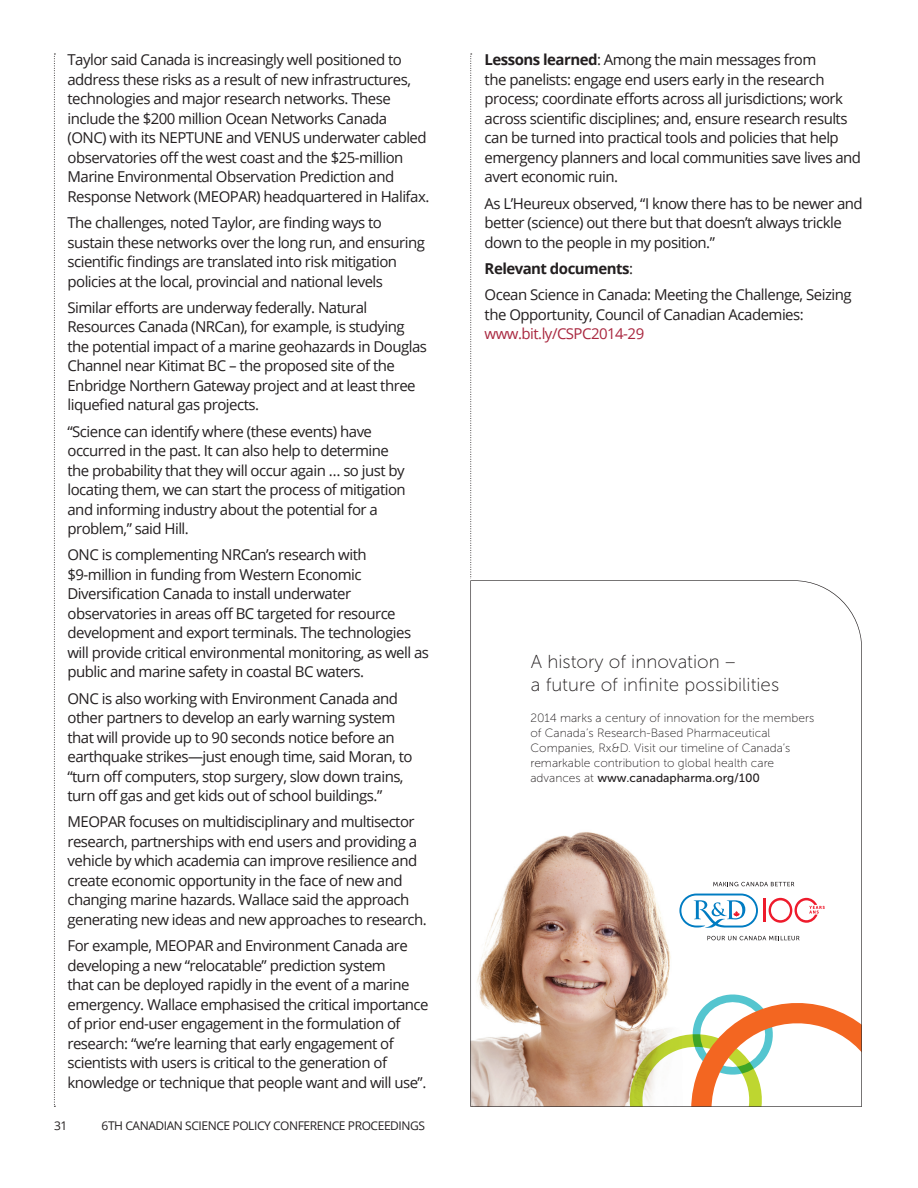
<style>
.page{position:relative;width:918px;height:1188px;background:#fff}
.page>*{position:absolute;margin:0;border:0;box-sizing:border-box;transform-origin:0 0}
.t1{font:18.75px/22.5px "Museo Sans 100";color:#231f20}
.t2{font:15px/19.5px "Open Sans";letter-spacing:-.035em;color:#231f20}
.t3{font:15px "Open Sans";letter-spacing:-.035em;color:#a9273f}
.t4{font:12px/15px "Museo Sans 100";color:#231f20}
.t5{font:12px "Open Sans";letter-spacing:-.035em;color:#231f20}
.t6{font:12px "Museo Sans 500";color:#231f20}
.s1{font-weight:700}
.s2{font-family:"Museo Sans 100"}
</style>
<div class="page">
<svg style="left:470px;top:54px;width:2px;height:525px"></svg>
<svg style="left:54px;top:54px;width:1px;height:1053px"></svg>
<svg style="left:470px;top:580px;width:392px;height:527px"></svg>
<p class="t2" style="left:68px;top:50px;width:363px">Taylor said Canada is increasingly well positioned to address these risks as a result of new infrastructures, technologies and major research networks. These include the $200 million Ocean Networks Canada<br>(ON C) with its NE PTUNE and VEN US underwater cabled observatories off the west coast and the $25-million Marine Environmental Observation Prediction and Response N etwork (MEO PAR) headquartered in Halifax.</p>
<p class="t2" style="left:68px;top:213px;width:359px">The challenges, noted Taylor, are finding ways to sustain these networks over the long run, and ensuring scientific findings are translated into risk mitigation policies at the local, provincial and national levels</p>
<p class="t2" style="left:68px;top:297px;width:361px">Similar efforts are underway federally. Natural Resources Canada (NRCan), for example, is studying the potential impact of a marine geohazards in Douglas Channel near Kitimat BC – the proposed site of the<br>E nbridge N orthern Gateway project and at least three liquefied natural gas projects.</p>
<p class="t2" style="left:68px;top:421px;width:340px">“Science can identify where (these events) have occurred in the past. It can also help to determine the probability that they will occur again … so just by locating them, we can start the process of mitigation and informing industry about the potential for a problem,” said H ill.</p>
<p class="t2" style="left:68px;top:545px;width:363px">ON C is complementing NRCan’s research with $9-million in funding from Western Economic Diversification Canada to install underwater observatories in areas off BC targeted for resource development and export terminals. The technologies will provide critical environmental monitoring, as well as public and marine safety in coastal BC waters.</p>
<p class="t2" style="left:68px;top:688px;width:347px">ONC is also working with Environment Canada and other partners to develop an early warning system that will provide up to 90 seconds notice before an earthquake strikes—just enough time, said Moran, to “turn off computers, stop surgery, slow down trains, turn off gas and get kids out of school buildings.”</p>
<p class="t2" style="left:68px;top:812px;width:361px">MEOPAR focuses on multidisciplinary and multisector research, partnerships with end users and providing a vehicle by which academia can improve resilience and create economic opportunity in the face of new and changing marine hazards. Wallace said the approach generating new ideas and new approaches to research.</p>
<p class="t2" style="left:68px;top:936px;width:363px">For example, MEOPAR and Environment Canada are developing a new “relocatable” prediction system<br>that can be deployed rapidly in the event of a marine emergency. Wallace emphasised the critical importance of prior end-user engagement in the formulation of research: “we’re learning that early engagement of scientists with users is critical to the generation of knowledge or technique that people want and will use”.</p>
<p class="t5" style="left:54px;top:1117px;width:15px">31</p>
<p class="t5" style="left:102px;top:1117px;width:284px">6th Canadian Science Policy Conference PROCEEDIN</p>
<p class="t5" style="left:410px;top:1117px;width:16px">GS</p>
<p class="t2" style="left:485px;top:50px;width:378px"><span class="s1">Lessons learned</span>: Among the main messages from<br>the panelists: engage end users early in the research process; coordinate efforts across all jurisdictions; work across scientific disciplines; and, ensure research results can be turned into practical tools and policies that help emergency planners and local communities save lives and avert economic ruin.</p>
<p class="t2" style="left:485px;top:193px;width:380px">As L’H eureux observed, “I know there has to be newer and better (science) out there but that doesn’t always trickle down to the people in my position.”</p>
<p class="t2" style="left:485px;top:255px;width:369px;line-height:26.2px"><span class="s1">Relevant documents</span>:<br>Ocean Science in Canada: Meeting the Challenge, Seizing</p>
<p class="t2" style="left:485px;top:304px;width:321px">the Opportunity, Council of Canadian Academies:</p>
<p class="t3" style="left:485px;top:324px;width:161px">www.bit.ly/CSPC2014-29</p>
<p class="t1" style="left:531px;top:651px;width:250px">A history of innovation –<br>a future of infinite possibilities</p>
<p class="t4" style="left:530px;top:711px;width:286px">2014 marks a century of innovation for the members of Canada’s Research-Based Pharmaceutical Companies, Rx&amp;D. Visit our timeline of Canada’s remarkable contribution to global health care</p>
<p class="t6" style="left:530px;top:771px;width:231px"><span class="s2">advances at</span> www.canadapharma.org/100</p>
</div>
